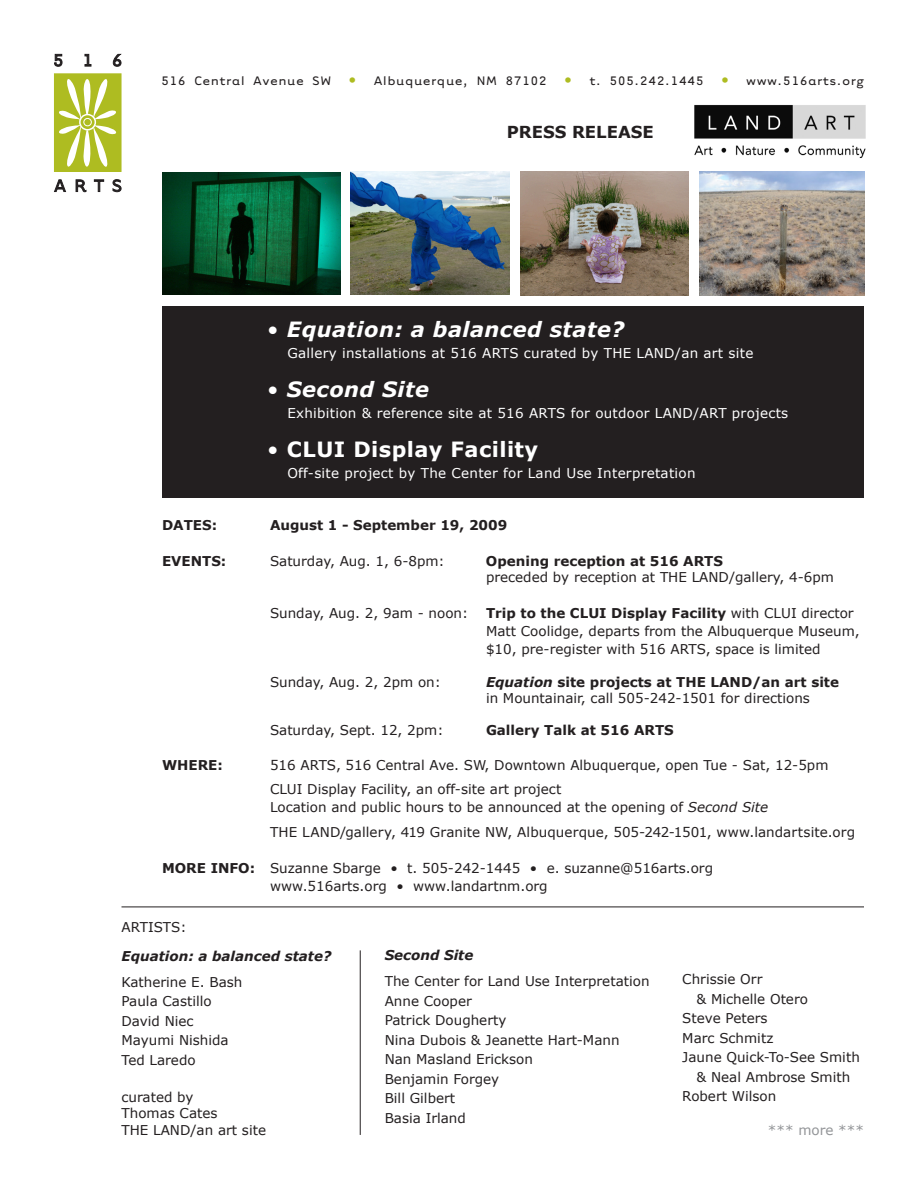
<style>
.page{position:relative;width:918px;height:1188px;background:#fff}
.page>*{position:absolute;margin:0;border:0;box-sizing:border-box;transform-origin:0 0}
.t1{font:italic 700 21px "Verdana";letter-spacing:.02em;color:#fff}
.t2{font:700 21px "Verdana";letter-spacing:.02em;color:#fff}
.t3{font:700 16.5px "Verdana";color:#231f20}
.t4{font:14.25px "Tarzana Wide";letter-spacing:.03em;color:#231f20}
.t5{font:13.5px/18px "Verdana";color:#231f20}
.t6{font:13.5px "Verdana";letter-spacing:.02em;color:#fff}
.t7{font:700 13.5px "Verdana";color:#231f20}
.t8{font:italic 700 13.5px "Verdana";color:#231f20}
.t9{font:13.5px "Verdana";color:#939598}
.s1{font-weight:700;font-size:21px;color:#aebc21}
.s2{font-weight:400;font-style:normal}
.s3{font-weight:400}
.s4{font-weight:700}
.s5{font-style:italic}
</style>
<div class="page">
<div style="left:162px;top:306px;width:702px;height:192px;background:#231f20"></div>
<img style="left:162px;top:173px;width:178px;height:122px">
<img style="left:700px;top:172px;width:164px;height:123px">
<img style="left:521px;top:172px;width:168px;height:123px">
<div style="left:54px;top:74px;width:67px;height:97px;background:#aebc21"></div>
<div style="left:54px;top:73px;width:67px;height:99px;border:1px solid #aebc21"></div>
<svg style="left:59px;top:79px;width:58px;height:88px"></svg>
<svg style="left:79px;top:115px;width:16px;height:15px"></svg>
<div style="left:79px;top:114px;width:17px;height:17px;border:1px solid #fff;border-radius:50%"></div>
<div style="left:83px;top:118px;width:9px;height:8px;border:1px solid #fff;border-radius:50%"></div>
<svg style="left:54px;top:179px;width:68px;height:13px"></svg>
<svg style="left:54px;top:53px;width:68px;height:14px"></svg>
<img style="left:351px;top:172px;width:158px;height:123px">
<img style="left:694px;top:105px;width:172px;height:53px">
<hr style="left:122px;top:907px;width:742px;height:1px;background:#231f20">
<hr style="left:360px;top:950px;width:1px;height:185px;background:#231f20">
<p class="t4" style="left:161px;top:71px;width:704px">516 Central Avenue SW <span class="s1">•</span> Albuquerque, NM 87102 <span class="s1">•</span> t. 505.242.1445 <span class="s1">•</span> www.516arts.org</p>
<p class="t3" style="left:507px;top:121px;width:149px">PRESS RELEASE</p>
<p class="t1" style="left:267px;top:316px;width:359px"><span class="s2">•</span> Equation: a balanced state?</p>
<p class="t6" style="left:287px;top:344px;width:468px">Gallery installations at 516 ARTS curated by THE LAND/an art site</p>
<p class="t1" style="left:267px;top:376px;width:163px"><span class="s2">•</span> Second Site</p>
<p class="t6" style="left:287px;top:404px;width:502px">Exhibition &amp; reference site at 516 ARTS for outdoor LAND/ART projects</p>
<p class="t2" style="left:267px;top:436px;width:272px"><span class="s3">•</span> CLUI Display Facility</p>
<p class="t6" style="left:287px;top:464px;width:410px">Off-site project by The Center for Land Use Interpretation</p>
<p class="t7" style="left:162px;top:517px;width:57px">DATES:</p>
<p class="t7" style="left:270px;top:517px;width:239px">August 1 - September 19, 2009</p>
<p class="t7" style="left:162px;top:553px;width:66px">EVENTS:</p>
<p class="t5" style="left:270px;top:552px;width:176px">Saturday, Aug. 1, 6-8pm:</p>
<p class="t7" style="left:486px;top:553px;width:239px">Opening reception at 516 ARTS</p>
<p class="t5" style="left:486px;top:568px;width:350px">preceded by reception at THE LAND/gallery, 4-6pm</p>
<p class="t5" style="left:270px;top:604px;width:200px">Sunday, Aug. 2, 9am - noon:</p>
<p class="t5" style="left:486px;top:604px;width:375px"><span class="s4">Trip to the CLUI Display Facility</span> with CLUI director<br>Matt Coolidge, departs from the Albuquerque Museum, $10, pre-register with 516 ARTS, space is limited</p>
<p class="t5" style="left:270px;top:672px;width:172px">Sunday, Aug. 2, 2pm on:</p>
<p class="t7" style="left:486px;top:673px;width:355px"><span class="s5">Equation</span> site projects at THE LAND/an art site</p>
<p class="t5" style="left:486px;top:689px;width:326px">in Mountainair, call 505-242-1501 for directions</p>
<p class="t5" style="left:270px;top:721px;width:175px">Saturday, Sept. 12, 2pm:</p>
<p class="t7" style="left:486px;top:722px;width:189px">Gallery Talk at 516 ARTS</p>
<p class="t7" style="left:162px;top:756px;width:62px">WHERE:</p>
<p class="t5" style="left:270px;top:755px;width:560px">516 ARTS, 516 Central Ave. SW, Downtown Albuquerque, open Tue - Sat, 12-5pm</p>
<p class="t5" style="left:270px;top:780px;width:293px">CLUI Display Facility, an off-site art project</p>
<p class="t5" style="left:270px;top:798px;width:500px">Location and public hours to be announced at the opening of <span class="s5">Second Site</span></p>
<p class="t5" style="left:270px;top:823px;width:587px">THE LAND/gallery, 419 Granite NW, Albuquerque, 505-242-1501, www.landartsite.org</p>
<p class="t5" style="left:162px;top:859px;width:553px"><span class="s4">MORE INFO:</span> Suzanne Sbarge • t. 505-242-1445 • e. suzanne@516arts.org</p>
<p class="t5" style="left:270px;top:877px;width:279px">www.516arts.org • www.landartnm.org</p>
<p class="t5" style="left:122px;top:918px;width:67px">ARTISTS:</p>
<p class="t8" style="left:122px;top:947px;width:211px">Equation: a balanced state?</p>
<p class="t5" style="left:122px;top:973px;width:122px">Katherine E. Bash</p>
<p class="t5" style="left:122px;top:992px;width:92px">Paula Castillo</p>
<p class="t5" style="left:122px;top:1012px;width:74px">David Niec</p>
<p class="t5" style="left:122px;top:1031px;width:109px">Mayumi Nishida</p>
<p class="t5" style="left:122px;top:1051px;width:76px">Ted Laredo</p>
<p class="t5" style="left:122px;top:1087px;width:74px">curated by</p>
<p class="t5" style="left:122px;top:1104px;width:98px">Thomas Cates</p>
<p class="t5" style="left:122px;top:1120px;width:146px">THE LAND/an art site</p>
<p class="t8" style="left:385px;top:946px;width:90px">Second Site</p>
<p class="t5" style="left:385px;top:972px;width:266px">The Center for Land Use Interpretation</p>
<p class="t5" style="left:385px;top:991px;width:89px">Anne Cooper</p>
<p class="t5" style="left:385px;top:1011px;width:123px">Patrick Dougherty</p>
<p class="t5" style="left:385px;top:1030px;width:236px">Nina Dubois &amp; Jeanette Hart-Mann</p>
<p class="t5" style="left:385px;top:1050px;width:150px">Nan Masland Erickson</p>
<p class="t5" style="left:385px;top:1069px;width:116px">Benjamin Forgey</p>
<p class="t5" style="left:385px;top:1089px;width:72px">Bill Gilbert</p>
<p class="t5" style="left:385px;top:1108px;width:83px">Basia Irland</p>
<p class="t5" style="left:682px;top:970px;width:82px">Chrissie Orr</p>
<p class="t5" style="left:697px;top:990px;width:113px">&amp; Michelle Otero</p>
<p class="t5" style="left:682px;top:1009px;width:87px">Steve Peters</p>
<p class="t5" style="left:682px;top:1029px;width:93px">Marc Schmitz</p>
<p class="t5" style="left:682px;top:1048px;width:179px">Jaune Quick-To-See Smith</p>
<p class="t5" style="left:697px;top:1068px;width:155px">&amp; Neal Ambrose Smith</p>
<p class="t5" style="left:682px;top:1087px;width:96px">Robert Wilson</p>
<p class="t9" style="left:768px;top:1121px;width:98px">*** more ***</p>
</div>
